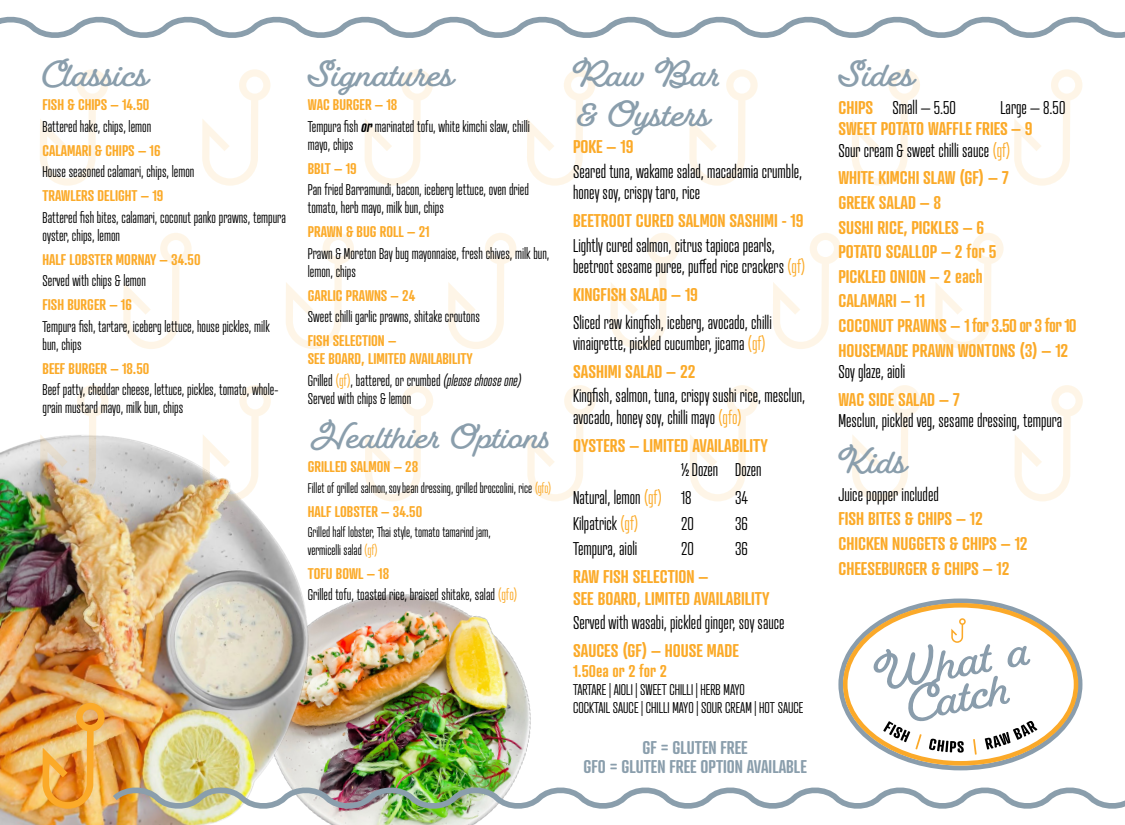
<style>
.page{position:relative;width:1125px;height:825px;background:#fff}
.page>*{position:absolute;margin:0;border:0;box-sizing:border-box;transform-origin:0 0}
.t1{font:700 33px/39.6px "Fairwater Script";color:#8a9eac}
.t2{font:700 31.5px "Fairwater Script";color:#8a9eac}
.t3{font:300 17.85px/21.5px "Atrament";color:#000}
.t4{font:600 17.85px/24.6px "Atrament";color:#fbaa29}
.t5{font:600 17.85px/18.6px "Atrament";color:#8a9eac;text-align:center}
.t6{font:600 16.5px "Atrament";color:#fbaa29}
.t7{font:300 15px/18px "Atrament";color:#000}
.t8{font:600 15px/18px "Atrament";color:#fbaa29}
.t9{font:300 13.5px/18px "Atrament";color:#000}
.s1{font-weight:600;color:#fbaa29}
.s2{font-weight:600;font-style:italic}
.s3{color:#fbaa29}
.s4{font-style:italic}
</style>
<div class="page">
<img style="left:326px;top:594px;width:160px;height:231px">
<img style="left:0;top:436px;width:326px;height:389px">
<svg style="left:40px;top:69px;width:68px;height:117px"></svg>
<svg style="left:123px;top:233px;width:69px;height:116px"></svg>
<svg style="left:40px;top:385px;width:69px;height:117px"></svg>
<svg style="left:527px;top:69px;width:68px;height:117px"></svg>
<svg style="left:610px;top:233px;width:69px;height:116px"></svg>
<svg style="left:527px;top:385px;width:69px;height:117px"></svg>
<svg style="left:202px;top:69px;width:69px;height:117px"></svg>
<svg style="left:286px;top:233px;width:68px;height:116px"></svg>
<svg style="left:202px;top:385px;width:69px;height:117px"></svg>
<svg style="left:689px;top:69px;width:69px;height:117px"></svg>
<svg style="left:773px;top:233px;width:68px;height:116px"></svg>
<svg style="left:690px;top:385px;width:68px;height:117px"></svg>
<svg style="left:364px;top:69px;width:69px;height:117px"></svg>
<svg style="left:448px;top:233px;width:68px;height:116px"></svg>
<svg style="left:365px;top:385px;width:68px;height:117px"></svg>
<svg style="left:852px;top:69px;width:68px;height:117px"></svg>
<svg style="left:935px;top:233px;width:69px;height:116px"></svg>
<svg style="left:852px;top:385px;width:69px;height:117px"></svg>
<svg style="left:1014px;top:69px;width:69px;height:117px"></svg>
<svg style="left:1014px;top:385px;width:69px;height:117px"></svg>
<svg style="left:922px;top:599px;width:77px;height:4px"></svg>
<svg style="left:883px;top:603px;width:155px;height:15px"></svg>
<img style="left:42px;top:618px;width:1083px;height:198px">
<svg style="left:0;top:16px;width:1125px;height:22px"></svg>
<h1 class="t1" style="left:43px;top:55px;width:107px">Classics</h1>
<p class="t8" style="left:43px;top:96px;width:108px">FISH &amp; CHIPS – 14.50</p>
<p class="t7" style="left:43px;top:117px;width:110px">Battered hake, chips, lemon</p>
<p class="t8" style="left:43px;top:141px;width:120px">CALAMARI &amp; CHIPS – 16</p>
<p class="t7" style="left:43px;top:163px;width:154px">House seasoned calamari, chips, lemon</p>
<p class="t8" style="left:43px;top:187px;width:122px">TRAWLERS DELIGHT – 19</p>
<p class="t7" style="left:43px;top:208px;width:245px">Battered fish bites, calamari, coconut panko prawns, tempura oyster, chips, lemon</p>
<p class="t8" style="left:43px;top:250px;width:160px">HALF LOBSTER MORNAY – 34.50</p>
<p class="t7" style="left:43px;top:272px;width:105px">Served with chips &amp; lemon</p>
<p class="t8" style="left:43px;top:296px;width:91px">FISH BURGER – 16</p>
<p class="t7" style="left:43px;top:317px;width:229px">Tempura fish, tartare, iceberg lettuce, house pickles, milk bun, chips</p>
<p class="t8" style="left:43px;top:359px;width:108px">BEEF BURGER – 18.50</p>
<p class="t7" style="left:43px;top:381px;width:237px">Beef patty, cheddar cheese, lettuce, pickles, tomato, whole&shy;grain mustard mayo, milk bun, chips</p>
<h1 class="t1" style="left:308px;top:55px;width:147px">Signatures</h1>
<p class="t7" style="left:308px;top:94px;width:224px;line-height:21.1px"><span class="s1">WAC BURGER – 18<br></span>Tempura fish <span class="s2">or</span> marinated tofu, white kimchi slaw, chilli</p>
<p class="t7" style="left:308px;top:135px;width:47px">mayo, chips</p>
<p class="t8" style="left:308px;top:159px;width:50px">BBLT – 19</p>
<p class="t7" style="left:308px;top:181px;width:223px">Pan fried Barramundi, bacon, iceberg lettuce, oven dried tomato, herb mayo, milk bun, chips</p>
<p class="t8" style="left:308px;top:223px;width:123px">PRAWN &amp; BUG ROLL – 21</p>
<p class="t7" style="left:308px;top:244px;width:243px">Prawn &amp; Moreton Bay bug mayonnaise, fresh chives, milk bun, lemon, chips</p>
<p class="t8" style="left:308px;top:286px;width:109px">GARLIC PRAWNS – 24</p>
<p class="t7" style="left:308px;top:308px;width:174px">Sweet chilli garlic prawns, shitake croutons</p>
<p class="t8" style="left:308px;top:332px;width:166px">FISH SELECTION –<br>SEE BOARD, LIMITED AVAILABILITY</p>
<p class="t7" style="left:308px;top:371px;width:215px">Grilled <span class="s3">(gf)</span>, battered, or crumbed <span class="s4">(please choose one)<br></span>Served with chips &amp; lemon</p>
<h2 class="t2" style="left:308px;top:418px;width:245px">Healthier Options</h2>
<p class="t8" style="left:308px;top:457px;width:112px">GRILLED SALMON – 28</p>
<p class="t9" style="left:308px;top:479px;width:245px">Fillet of grilled salmon, soy bean dressing, grilled broccolini, rice <span class="s3">(gfo)</span></p>
<p class="t8" style="left:308px;top:503px;width:116px">HALF LOBSTER – 34.50</p>
<p class="t9" style="left:308px;top:523px;width:185px">Grilled half lobster, Thai style, tomato tamarind jam, vermicelli salad <span class="s3">(gf)</span></p>
<p class="t7" style="left:308px;top:563px;width:211px;line-height:21.1px"><span class="s1">TOFU BOWL – 18<br></span>Grilled tofu, toasted rice, braised shitake, salad <span class="s3">(gfo)</span></p>
<h1 class="t1" style="left:573px;top:55px;width:150px">Raw Bar &amp; Oysters</h1>
<p class="t4" style="left:573px;top:134px;width:62px">POKE – 19</p>
<p class="t3" style="left:573px;top:161px;width:231px">Seared tuna, wakame salad, macadamia crumble, honey soy, crispy taro, rice</p>
<p class="t4" style="left:573px;top:208px;width:232px">BEETROOT CURED SALMON SASHIMI - 19</p>
<p class="t3" style="left:573px;top:235px;width:234px">Lightly cured salmon, citrus tapioca pearls, beetroot sesame puree, puffed rice crackers <span class="s3">(gf)</span></p>
<p class="t4" style="left:573px;top:282px;width:126px">KINGFISH SALAD – 19</p>
<p class="t3" style="left:573px;top:311px;width:200px">Sliced raw kingfish, iceberg, avocado, chilli vinaigrette, pickled cucumber, jicama <span class="s3">(gf)</span></p>
<p class="t4" style="left:573px;top:359px;width:124px">SASHIMI SALAD – 22</p>
<p class="t3" style="left:573px;top:385px;width:234px">Kingfish, salmon, tuna, crispy sushi rice, mesclun, avocado, honey soy, chilli mayo <span class="s3">(gfo)</span></p>
<p class="t4" style="left:573px;top:433px;width:196px">OYSTERS – LIMITED AVAILABILITY</p>
<p class="t3" style="left:573px;top:456px;width:190px;line-height:27.8px;text-indent:108px">½ Dozen Dozen<br>Natural, lemon <span class="s3">(gf)</span> 18</p>
<p class="t3" style="left:735px;top:487px;width:14px">34</p>
<p class="t3" style="left:573px;top:512px;width:67px">Kilpatrick <span class="s3">(gf)</span></p>
<p class="t3" style="left:681px;top:512px;width:14px">20</p>
<p class="t3" style="left:735px;top:512px;width:14px">36</p>
<p class="t3" style="left:573px;top:538px;width:66px">Tempura, aioli</p>
<p class="t3" style="left:681px;top:538px;width:14px">20</p>
<p class="t3" style="left:735px;top:538px;width:14px">36</p>
<p class="t4" style="left:573px;top:566px;width:198px;line-height:21.5px">RAW FISH SELECTION –<br>SEE BOARD, LIMITED AVAILABILITY</p>
<p class="t3" style="left:573px;top:612px;width:213px">Served with wasabi, pickled ginger, soy sauce</p>
<p class="t4" style="left:573px;top:638px;width:167px">SAUCES (GF) – HOUSE MADE</p>
<p class="t6" style="left:573px;top:660px;width:96px">1.50ea or 2 for 2</p>
<p class="t7" style="left:573px;top:680px;width:232px">TARTARE | AIOLI | SWEET CHILLI | HERB MAYO<br>COCKTAIL SAUCE | CHILLI MAYO | SOUR CREAM | HOT SAUCE</p>
<p class="t5" style="left:583px;top:738px;width:225px">GF = GLUTEN FREE<br>GFO = GLUTEN FREE OPTION AVAILABLE</p>
<h1 class="t1" style="left:838px;top:55px;width:77px">Sides</h1>
<p class="t3" style="left:838px;top:97px;width:119px"><span class="s1">CHIPS</span> Small – 5.50</p>
<p class="t3" style="left:1000px;top:97px;width:67px">Large – 8.50</p>
<p class="t3" style="left:838px;top:118px;width:196px"><span class="s1">SWEET POTATO WAFFLE FRIES – 9<br></span>Sour cream &amp; sweet chilli sauce <span class="s3">(gf)</span></p>
<p class="t4" style="left:838px;top:165px;width:240px">WHITE KIMCHI SLAW (GF) – 7<br>GREEK SALAD – 8<br>SUSHI RICE, PICKLES – 6<br>POTATO SCALLOP – 2 for 5<br>PICKLED ONION – 2 each<br>CALAMARI – 11<br>COCONUT PRAWNS – 1 for 3.50 or 3 for 10<br>HOUSEMADE PRAWN WONTONS (3) – 12</p>
<p class="t3" style="left:838px;top:361px;width:68px">Soy glaze, aioli</p>
<p class="t4" style="left:838px;top:387px;width:123px">WAC SIDE SALAD – 7</p>
<p class="t3" style="left:838px;top:410px;width:225px">Mesclun, pickled veg, sesame dressing, tempura</p>
<h1 class="t1" style="left:838px;top:442px;width:69px">Kids</h1>
<p class="t3" style="left:838px;top:484px;width:102px">Juice popper included</p>
<p class="t4" style="left:838px;top:506px;width:191px">FISH BITES &amp; CHIPS – 12<br>CHICKEN NUGGETS &amp; CHIPS – 12<br>CHEESEBURGER &amp; CHIPS – 12</p>
</div>
